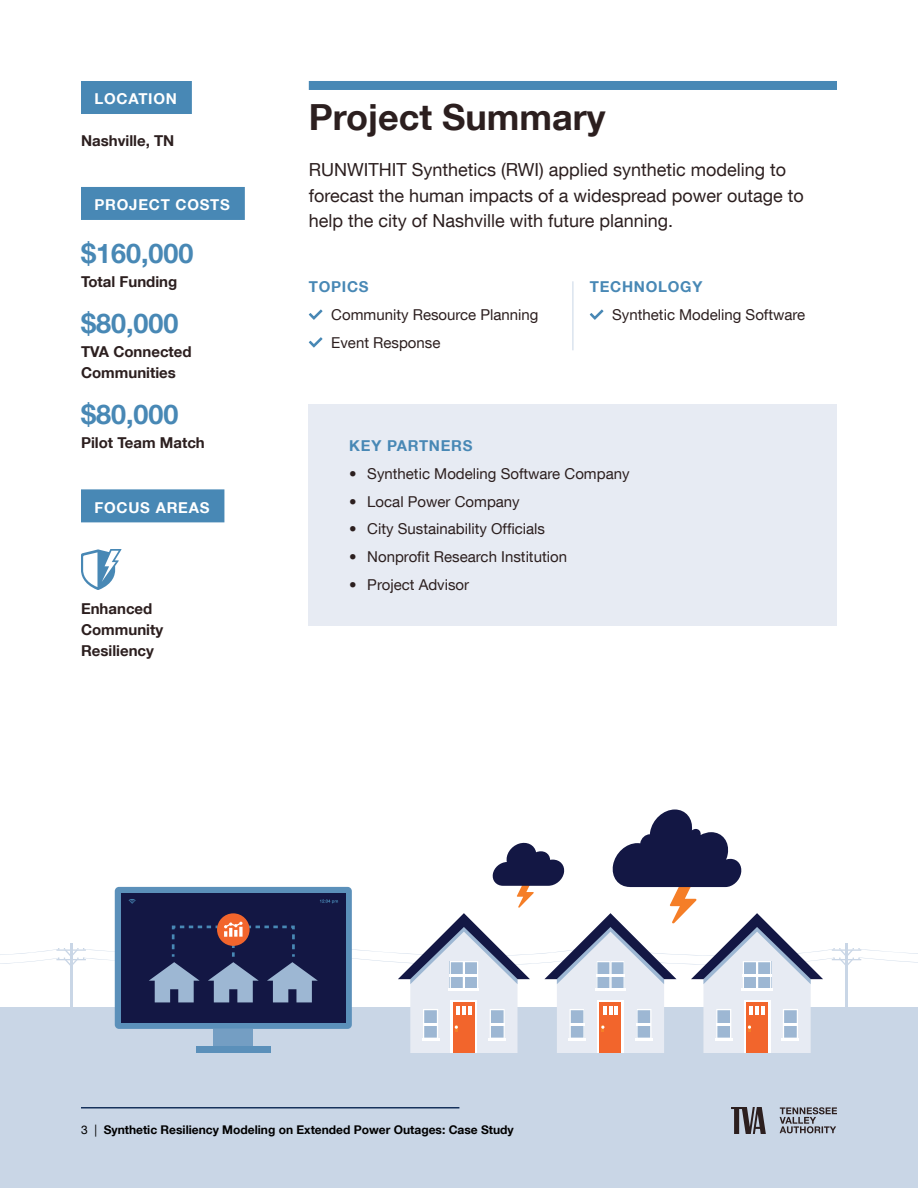
<style>
.page{position:relative;width:918px;height:1188px;background:#fff}
.page>*{position:absolute;margin:0;border:0;box-sizing:border-box;transform-origin:0 0}
.t1{font:700 36px "Helvetica Neue LT Com";color:#2c1f1f}
.t2{font:700 27px "Helvetica Neue LT Com";color:#4888b5}
.t3{font:18px/25.5px "Helvetica Neue LT Com";color:#2c1f1f}
.t4{font:15px/27.8px "Helvetica Neue LT Com";color:#2c1f1f}
.t5{font:700 15px/21px "Helvetica Neue LT Com";color:#2c1f1f}
.t6{font:700 15px "Helvetica Neue LT Com";letter-spacing:.05em;color:#fff}
.t7{font:700 15px "Helvetica Neue LT Com";letter-spacing:.05em;color:#4888b5}
.t8{font:700 12px "Helvetica Neue LT Com";color:#000}
.s1{font-weight:400}
</style>
<div class="page">
<div style="left:309px;top:81px;width:528px;height:9px;background:#4888b5"></div>
<div style="left:0;top:1007px;width:918px;height:181px;background:#c9d6e6"></div>
<svg style="left:309px;top:309px;width:14px;height:11px"></svg>
<svg style="left:309px;top:337px;width:14px;height:11px"></svg>
<svg style="left:590px;top:309px;width:14px;height:11px"></svg>
<hr style="left:573px;top:281px;width:1px;height:69px;background:#c9d6e6">
<div style="left:309px;top:404px;width:528px;height:222px;background:#e7ebf3"></div>
<div style="left:81px;top:187px;width:164px;height:33px;background:#4888b5"></div>
<div style="left:81px;top:81px;width:111px;height:33px;background:#4888b5"></div>
<div style="left:81px;top:489px;width:143px;height:33px;background:#4888b5"></div>
<svg style="left:81px;top:549px;width:41px;height:41px"></svg>
<svg style="left:0;top:809px;width:918px;height:244px"></svg>
<svg style="left:780px;top:1107px;width:57px;height:26px"></svg>
<svg style="left:731px;top:1107px;width:35px;height:27px"></svg>
<hr style="left:81px;top:1107px;width:378px;height:1px;background:#16325c">
<p class="t6" style="left:94px;top:89px;width:84px">LOCATION</p>
<p class="t5" style="left:81px;top:129px;width:95px">Nashville, TN</p>
<p class="t6" style="left:94px;top:195px;width:137px">PROJECT COSTS</p>
<h2 class="t2" style="left:81px;top:236px;width:114px">$160,000</h2>
<p class="t5" style="left:81px;top:271px;width:98px">Total Funding</p>
<h2 class="t2" style="left:81px;top:306px;width:99px">$80,000</h2>
<p class="t5" style="left:81px;top:341px;width:112px">TVA Connected<br>Communities</p>
<h2 class="t2" style="left:81px;top:397px;width:99px">$80,000</h2>
<p class="t5" style="left:81px;top:432px;width:125px">Pilot Team Match</p>
<p class="t6" style="left:94px;top:498px;width:117px">FOCUS AREAS</p>
<p class="t5" style="left:81px;top:598px;width:84px">Enhanced<br>Community<br>Resiliency</p>
<h1 class="t1" style="left:309px;top:95px;width:298px">Project Summary</h1>
<p class="t3" style="left:309px;top:157px;width:497px">RUNWITHIT Synthetics (RWI) applied synthetic modeling to forecast the human impacts of a widespread power outage to help the city of Nashville with future planning.</p>
<p class="t7" style="left:309px;top:277px;width:61px">TOPICS</p>
<p class="t4" style="left:331px;top:300px;width:209px">Community Resource Planning<br>Event Response</p>
<p class="t7" style="left:590px;top:277px;width:114px">TECHNOLOGY</p>
<p class="t4" style="left:612px;top:300px;width:195px">Synthetic Modeling Software</p>
<p class="t7" style="left:349px;top:436px;width:125px">KEY PARTNERS</p>
<p class="t4" style="left:349px;top:459px;width:282px">• Synthetic Modeling Software Company</p>
<p class="t4" style="left:349px;top:487px;width:172px">• Local Power Company</p>
<p class="t4" style="left:349px;top:515px;width:197px">• City Sustainability Officials</p>
<p class="t4" style="left:349px;top:543px;width:219px">• Nonprofit Research Institution</p>
<p class="t4" style="left:349px;top:570px;width:121px">• Project Advisor</p>
<p class="t8" style="left:81px;top:1122px;width:434px"><span class="s1">3 |</span> Synthetic Resiliency Modeling on Extended Power Outages: Case Study</p>
</div>
